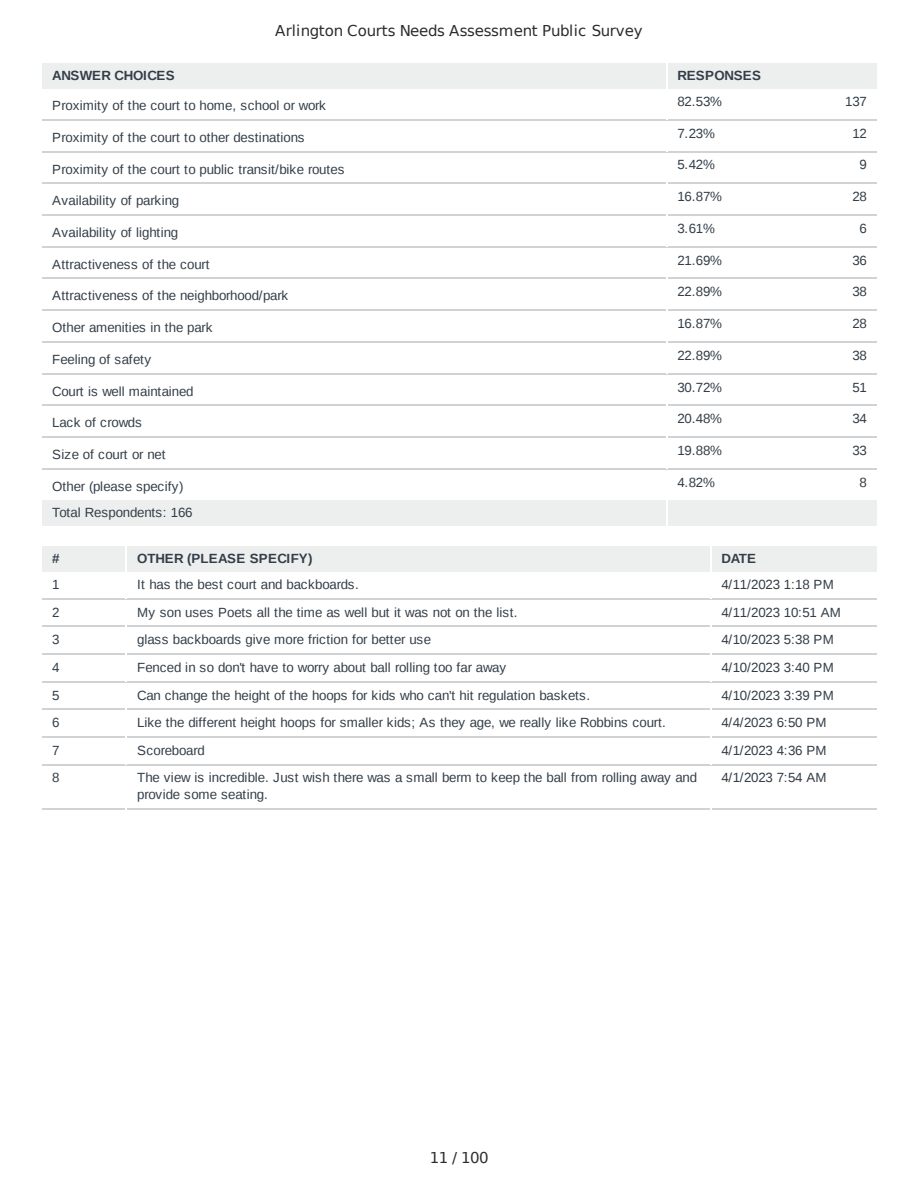
<style>
.page{position:relative;width:918px;height:1188px;background:#fff}
.page>*{position:absolute;margin:0;border:0;box-sizing:border-box;transform-origin:0 0}
.t1{font:15px "DejaVu Sans";letter-spacing:-.015em;color:#2c2c2c}
.t2{font:13.35px/16.4px "Liberation Sans";letter-spacing:-.02em;color:#333e48}
.t3{font:13.35px "Liberation Sans";letter-spacing:.01em;color:#333e48}
.t4{font:700 13.35px "Liberation Sans";letter-spacing:.025em;color:#333e48}
.t5{font:700 13.35px "Liberation Sans";letter-spacing:-.02em;color:#333e48}
.t6{font:700 13.35px "Liberation Sans";letter-spacing:.005em;color:#333e48}
</style>
<div class="page">
<svg style="left:42px;top:120px;width:835px;height:646px"></svg>
<div style="left:42px;top:63px;width:624px;height:26px;background:#edeeee"></div>
<div style="left:666px;top:63px;width:211px;height:26px;background:#edeeee"></div>
<div style="left:42px;top:500px;width:624px;height:26px;background:#edeeee"></div>
<div style="left:666px;top:500px;width:211px;height:26px;background:#edeeee"></div>
<svg style="left:666px;top:500px;width:1px;height:26px"></svg>
<hr style="left:666px;top:468px;width:1px;height:32px;background:#fff">
<hr style="left:666px;top:468px;width:211px;height:1px;background:#d0d2d3">
<hr style="left:42px;top:468px;width:625px;height:1px;background:#d0d2d3">
<hr style="left:666px;top:437px;width:1px;height:32px;background:#fff">
<hr style="left:666px;top:437px;width:211px;height:1px;background:#d0d2d3">
<hr style="left:42px;top:437px;width:625px;height:1px;background:#d0d2d3">
<hr style="left:666px;top:405px;width:1px;height:33px;background:#fff">
<hr style="left:666px;top:405px;width:211px;height:1px;background:#d0d2d3">
<hr style="left:42px;top:405px;width:625px;height:1px;background:#d0d2d3">
<hr style="left:666px;top:373px;width:1px;height:33px;background:#fff">
<hr style="left:666px;top:373px;width:211px;height:1px;background:#d0d2d3">
<hr style="left:42px;top:373px;width:625px;height:1px;background:#d0d2d3">
<hr style="left:666px;top:341px;width:1px;height:33px;background:#fff">
<hr style="left:666px;top:341px;width:211px;height:1px;background:#d0d2d3">
<hr style="left:42px;top:341px;width:625px;height:1px;background:#d0d2d3">
<hr style="left:666px;top:310px;width:1px;height:32px;background:#fff">
<hr style="left:666px;top:310px;width:211px;height:1px;background:#d0d2d3">
<hr style="left:42px;top:310px;width:625px;height:1px;background:#d0d2d3">
<hr style="left:666px;top:278px;width:1px;height:33px;background:#fff">
<hr style="left:666px;top:278px;width:211px;height:1px;background:#d0d2d3">
<hr style="left:42px;top:278px;width:625px;height:1px;background:#d0d2d3">
<hr style="left:666px;top:246px;width:1px;height:33px;background:#fff">
<hr style="left:666px;top:246px;width:211px;height:1px;background:#d0d2d3">
<hr style="left:42px;top:246px;width:625px;height:1px;background:#d0d2d3">
<hr style="left:666px;top:214px;width:1px;height:33px;background:#fff">
<hr style="left:666px;top:214px;width:211px;height:2px;background:#d0d2d3">
<hr style="left:42px;top:214px;width:625px;height:2px;background:#d0d2d3">
<hr style="left:666px;top:183px;width:1px;height:33px;background:#fff">
<hr style="left:666px;top:183px;width:211px;height:1px;background:#d0d2d3">
<hr style="left:42px;top:183px;width:625px;height:1px;background:#d0d2d3">
<hr style="left:666px;top:151px;width:1px;height:33px;background:#fff">
<hr style="left:666px;top:151px;width:211px;height:1px;background:#d0d2d3">
<hr style="left:42px;top:151px;width:625px;height:1px;background:#d0d2d3">
<hr style="left:666px;top:119px;width:1px;height:33px;background:#fff">
<hr style="left:666px;top:119px;width:211px;height:1px;background:#d0d2d3">
<hr style="left:42px;top:119px;width:625px;height:1px;background:#d0d2d3">
<hr style="left:666px;top:89px;width:1px;height:31px;background:#fff">
<svg style="left:666px;top:63px;width:1px;height:26px"></svg>
<div style="left:42px;top:546px;width:84px;height:26px;background:#edeeee"></div>
<div style="left:126px;top:546px;width:584px;height:26px;background:#edeeee"></div>
<div style="left:710px;top:546px;width:167px;height:26px;background:#edeeee"></div>
<hr style="left:710px;top:808px;width:167px;height:1px;background:#d0d2d3">
<hr style="left:126px;top:808px;width:584px;height:1px;background:#d0d2d3">
<hr style="left:710px;top:764px;width:1px;height:45px;background:#fff">
<hr style="left:42px;top:808px;width:84px;height:1px;background:#d0d2d3">
<hr style="left:126px;top:764px;width:1px;height:45px;background:#fff">
<hr style="left:710px;top:764px;width:167px;height:1px;background:#d0d2d3">
<hr style="left:126px;top:764px;width:585px;height:1px;background:#d0d2d3">
<hr style="left:42px;top:764px;width:85px;height:1px;background:#d0d2d3">
<hr style="left:710px;top:736px;width:167px;height:1px;background:#d0d2d3">
<hr style="left:126px;top:736px;width:585px;height:1px;background:#d0d2d3">
<hr style="left:42px;top:736px;width:85px;height:1px;background:#d0d2d3">
<hr style="left:710px;top:709px;width:167px;height:1px;background:#d0d2d3">
<hr style="left:126px;top:709px;width:585px;height:1px;background:#d0d2d3">
<hr style="left:42px;top:709px;width:85px;height:1px;background:#d0d2d3">
<hr style="left:710px;top:681px;width:167px;height:1px;background:#d0d2d3">
<hr style="left:126px;top:681px;width:585px;height:1px;background:#d0d2d3">
<hr style="left:42px;top:681px;width:85px;height:1px;background:#d0d2d3">
<hr style="left:710px;top:653px;width:167px;height:2px;background:#d0d2d3">
<hr style="left:126px;top:653px;width:585px;height:2px;background:#d0d2d3">
<hr style="left:42px;top:653px;width:85px;height:2px;background:#d0d2d3">
<hr style="left:710px;top:626px;width:167px;height:1px;background:#d0d2d3">
<hr style="left:126px;top:626px;width:585px;height:1px;background:#d0d2d3">
<hr style="left:42px;top:626px;width:85px;height:1px;background:#d0d2d3">
<hr style="left:710px;top:598px;width:167px;height:1px;background:#d0d2d3">
<hr style="left:126px;top:598px;width:585px;height:1px;background:#d0d2d3">
<hr style="left:42px;top:598px;width:85px;height:1px;background:#d0d2d3">
<svg style="left:710px;top:546px;width:1px;height:219px"></svg>
<svg style="left:126px;top:546px;width:1px;height:219px"></svg>
<p class="t1" style="left:275px;top:22px;width:369px">Arlington Courts Needs Assessment Public Survey</p>
<p class="t5" style="left:52px;top:68px;width:124px">ANSWER CHOICES</p>
<p class="t4" style="left:677px;top:68px;width:85px">RESPONSES</p>
<p class="t2" style="left:52px;top:97px;width:275px">Proximity of the court to home, school or work</p>
<p class="t2" style="left:52px;top:129px;width:254px">Proximity of the court to other destinations</p>
<p class="t2" style="left:52px;top:161px;width:294px">Proximity of the court to public transit/bike routes</p>
<p class="t3" style="left:52px;top:193px;width:129px">Availability of parking</p>
<p class="t3" style="left:52px;top:225px;width:128px">Availability of lighting</p>
<p class="t2" style="left:52px;top:256px;width:159px">Attractiveness of the court</p>
<p class="t2" style="left:52px;top:288px;width:237px">Attractiveness of the neighborhood/park</p>
<p class="t2" style="left:52px;top:319px;width:162px">Other amenities in the park</p>
<p class="t2" style="left:52px;top:351px;width:100px">Feeling of safety</p>
<p class="t2" style="left:52px;top:383px;width:143px">Court is well maintained</p>
<p class="t2" style="left:52px;top:415px;width:91px">Lack of crowds</p>
<p class="t2" style="left:52px;top:446px;width:115px">Size of court or net</p>
<p class="t2" style="left:52px;top:478px;width:133px">Other (please specify)</p>
<p class="t2" style="left:677px;top:93px;width:46px">82.53%</p>
<p class="t2" style="left:845px;top:93px;width:23px">137</p>
<p class="t2" style="left:677px;top:125px;width:39px">7.23%</p>
<p class="t2" style="left:852px;top:125px;width:16px">12</p>
<p class="t2" style="left:677px;top:157px;width:39px">5.42%</p>
<p class="t2" style="left:860px;top:157px;width:9px">9</p>
<p class="t2" style="left:677px;top:188px;width:46px">16.87%</p>
<p class="t2" style="left:852px;top:188px;width:16px">28</p>
<p class="t2" style="left:677px;top:220px;width:39px">3.61%</p>
<p class="t2" style="left:860px;top:220px;width:9px">6</p>
<p class="t2" style="left:677px;top:252px;width:46px">21.69%</p>
<p class="t2" style="left:852px;top:252px;width:16px">36</p>
<p class="t2" style="left:677px;top:284px;width:46px">22.89%</p>
<p class="t2" style="left:852px;top:284px;width:16px">38</p>
<p class="t2" style="left:677px;top:315px;width:46px">16.87%</p>
<p class="t2" style="left:852px;top:315px;width:16px">28</p>
<p class="t2" style="left:677px;top:347px;width:46px">22.89%</p>
<p class="t2" style="left:852px;top:347px;width:16px">38</p>
<p class="t2" style="left:677px;top:379px;width:46px">30.72%</p>
<p class="t2" style="left:852px;top:379px;width:16px">51</p>
<p class="t2" style="left:677px;top:410px;width:46px">20.48%</p>
<p class="t2" style="left:852px;top:410px;width:16px">34</p>
<p class="t2" style="left:677px;top:442px;width:46px">19.88%</p>
<p class="t2" style="left:852px;top:442px;width:16px">33</p>
<p class="t2" style="left:677px;top:474px;width:39px">4.82%</p>
<p class="t2" style="left:860px;top:474px;width:9px">8</p>
<p class="t2" style="left:52px;top:505px;width:142px">Total Respondents: 166</p>
<p class="t6" style="left:52px;top:551px;width:9px">#</p>
<p class="t4" style="left:137px;top:551px;width:177px">OTHER (PLEASE SPECIFY)</p>
<p class="t6" style="left:722px;top:551px;width:36px">DATE</p>
<p class="t2" style="left:52px;top:576px;width:9px">1</p>
<p class="t2" style="left:137px;top:576px;width:223px">It has the best court and backboards.</p>
<p class="t2" style="left:722px;top:576px;width:114px">4/11/2023 1:18 PM</p>
<p class="t2" style="left:52px;top:604px;width:9px">2</p>
<p class="t2" style="left:137px;top:604px;width:382px">My son uses Poets all the time as well but it was not on the list.</p>
<p class="t2" style="left:722px;top:604px;width:121px">4/11/2023 10:51 AM</p>
<p class="t2" style="left:52px;top:631px;width:9px">3</p>
<p class="t2" style="left:137px;top:631px;width:295px">glass backboards give more friction for better use</p>
<p class="t2" style="left:722px;top:631px;width:114px">4/10/2023 5:38 PM</p>
<p class="t2" style="left:52px;top:659px;width:9px">4</p>
<p class="t2" style="left:137px;top:659px;width:370px">Fenced in so don't have to worry about ball rolling too far away</p>
<p class="t2" style="left:722px;top:659px;width:114px">4/10/2023 3:40 PM</p>
<p class="t2" style="left:52px;top:687px;width:9px">5</p>
<p class="t2" style="left:137px;top:687px;width:454px">Can change the height of the hoops for kids who can't hit regulation baskets.</p>
<p class="t2" style="left:722px;top:687px;width:114px">4/10/2023 3:39 PM</p>
<p class="t2" style="left:52px;top:714px;width:9px">6</p>
<p class="t2" style="left:137px;top:714px;width:530px">Like the different height hoops for smaller kids; As they age, we really like Robbins court.</p>
<p class="t2" style="left:722px;top:714px;width:107px">4/4/2023 6:50 PM</p>
<p class="t2" style="left:52px;top:742px;width:9px">7</p>
<p class="t2" style="left:137px;top:742px;width:69px">Scoreboard</p>
<p class="t2" style="left:722px;top:742px;width:107px">4/1/2023 4:36 PM</p>
<p class="t2" style="left:52px;top:770px;width:9px">8</p>
<p class="t2" style="left:137px;top:770px;width:562px">The view is incredible. Just wish there was a small berm to keep the ball from rolling away and provide some seating.</p>
<p class="t2" style="left:722px;top:770px;width:107px">4/1/2023 7:54 AM</p>
<p class="t1" style="left:430px;top:1149px;width:61px">11 / 100</p>
</div>
